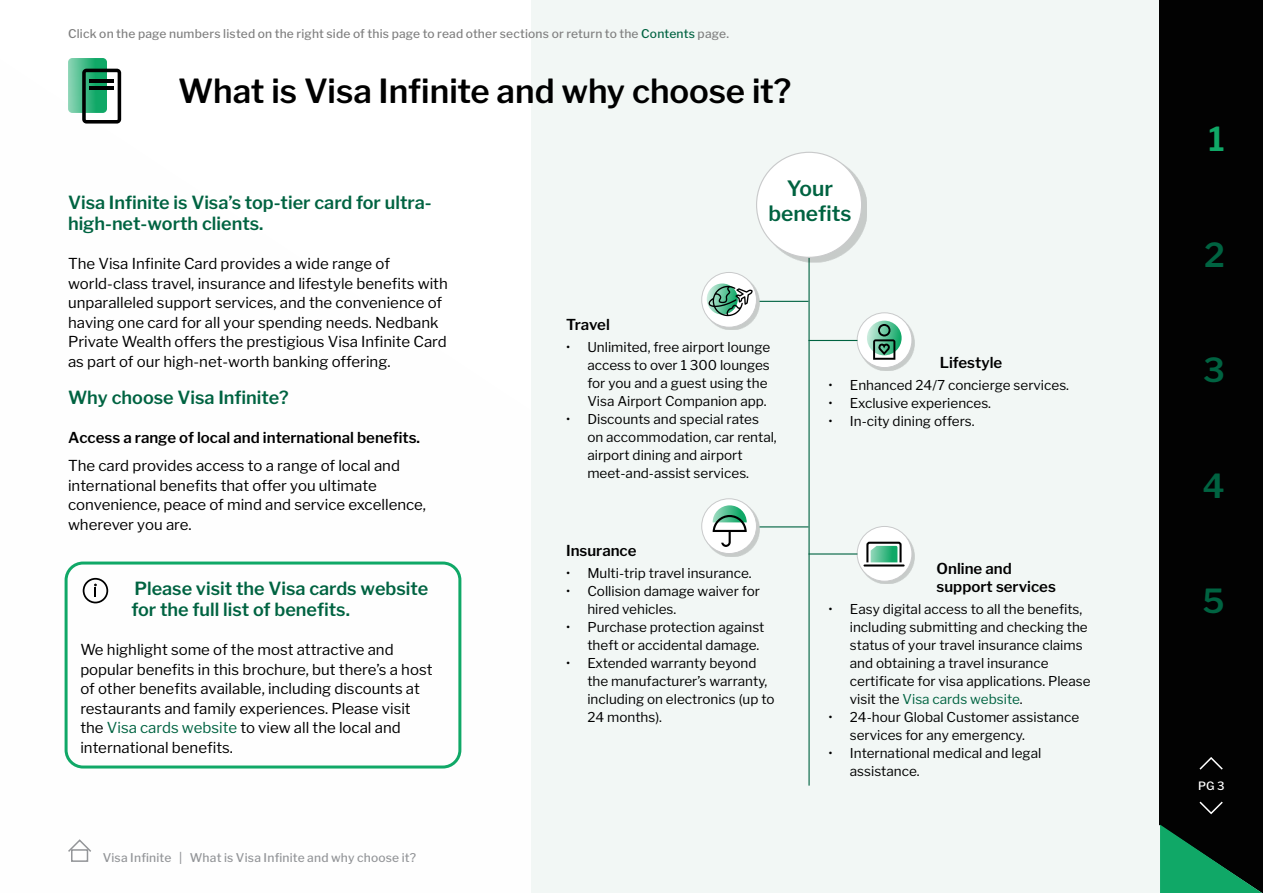
<style>
.page{position:relative;width:1263px;height:893px;background:#fff}
.page>*{position:absolute;margin:0;border:0;box-sizing:border-box;transform-origin:0 0}
.t1{font:600 33px "Libre Franklin";color:#000}
.t2{font:600 33px "Libre Franklin";color:#006341}
.t3{font:600 33px "Libre Franklin";color:#10a867}
.t4{font:600 21px/25.2px "Libre Franklin";color:#006341;text-align:center}
.t5{font:600 18px/21.6px "Libre Franklin";color:#006341}
.t6{font:15px/19.5px "Libre Franklin";color:#000}
.t7{font:600 15px/18px "Libre Franklin";color:#000}
.t8{font:13.5px/18px "Libre Franklin";color:#000}
.t9{font:500 12px "Libre Franklin";letter-spacing:.015em;color:#808080}
.t10{font:500 12px "Libre Franklin";letter-spacing:.015em;color:#939598}
.t11{font:500 11.4px "Libre Franklin";color:#fff}
.s1{color:#006341}
</style>
<div class="page">
<div style="left:531px;top:0;width:629px;height:893px;background:#f2f7f5"></div>
<div style="left:1160px;top:0;width:103px;height:893px;background:#020202"></div>
<svg style="left:1160px;top:825px;width:102px;height:68px"></svg>
<svg style="left:1199px;top:801px;width:24px;height:14px"></svg>
<svg style="left:1199px;top:757px;width:24px;height:13px"></svg>
<div style="left:71px;top:849px;width:17px;height:13px;border:2px solid #939598"></div>
<svg style="left:68px;top:839px;width:23px;height:14px"></svg>
<svg style="left:68px;top:58px;width:39px;height:55px"></svg>
<svg style="left:82px;top:69px;width:39px;height:55px"></svg>
<div style="left:65px;top:561px;width:396px;height:207px;border:3px solid #10a867;border-radius:17px"></div>
<svg style="left:83px;top:578px;width:25px;height:25px"></svg>
<hr style="left:808px;top:230px;width:2px;height:556px;background:#006341">
<div style="left:704px;top:274px;width:55px;height:56px;background:#000;opacity:.18"></div>
<div style="left:702px;top:272px;width:54px;height:55px;background:#fff;border-radius:50%"></div>
<div style="left:701px;top:272px;width:56px;height:55px;border:1px solid #c9cacb;border-radius:50%"></div>
<hr style="left:760px;top:301px;width:48px;height:1px;background:#006341">
<div style="left:859px;top:315px;width:56px;height:55px;background:#000;opacity:.18"></div>
<div style="left:857px;top:313px;width:55px;height:55px;background:#fff;border-radius:50%"></div>
<div style="left:857px;top:312px;width:55px;height:56px;border:1px solid #c9cacb;border-radius:50%"></div>
<hr style="left:808px;top:340px;width:49px;height:1px;background:#006341">
<div style="left:704px;top:501px;width:55px;height:55px;background:#000;opacity:.18"></div>
<div style="left:702px;top:499px;width:54px;height:54px;background:#fff;border-radius:50%"></div>
<div style="left:701px;top:498px;width:56px;height:56px;border:1px solid #c9cacb;border-radius:50%"></div>
<hr style="left:760px;top:526px;width:48px;height:1px;background:#006341">
<div style="left:859px;top:528px;width:56px;height:56px;background:#000;opacity:.18"></div>
<div style="left:857px;top:526px;width:55px;height:55px;background:#fff;border-radius:50%"></div>
<div style="left:857px;top:526px;width:55px;height:55px;border:1px solid #c9cacb;border-radius:50%"></div>
<hr style="left:808px;top:553px;width:49px;height:2px;background:#006341">
<div style="left:760px;top:156px;width:107px;height:106px;background:#000;opacity:.18"></div>
<div style="left:756px;top:152px;width:105px;height:105px;background:#fff;border-radius:50%"></div>
<svg style="left:707px;top:283px;width:31px;height:32px"></svg>
<svg style="left:708px;top:286px;width:45px;height:30px"></svg>
<svg style="left:867px;top:321px;width:35px;height:34px"></svg>
<svg style="left:873px;top:324px;width:22px;height:36px"></svg>
<svg style="left:713px;top:505px;width:34px;height:42px"></svg>
<svg style="left:866px;top:541px;width:36px;height:22px"></svg>
<hr style="left:864px;top:564px;width:40px;height:2px;background:#000">
<p class="t9" style="left:68px;top:26px;width:663px">Click on the page numbers listed on the right side of this page to read other sections or return to the <span class="s1">Contents</span> page.</p>
<h1 class="t1" style="left:178px;top:71px;width:615px">What is Visa Infinite and why choose it?</h1>
<h3 class="t5" style="left:68px;top:191px;width:365px">Visa Infinite is Visa’s top-tier card for ultra&shy;high-net-worth clients.</h3>
<p class="t6" style="left:68px;top:254px;width:381px">The Visa Infinite Card provides a wide range of world-class travel, insurance and lifestyle benefits with unparalleled support services, and the convenience of having one card for all your spending needs. Nedbank Private Wealth offers the prestigious Visa Infinite Card as part of our high-net-worth banking offering.</p>
<h3 class="t5" style="left:68px;top:387px;width:222px">Why choose Visa Infinite?</h3>
<p class="t7" style="left:68px;top:429px;width:354px">Access a range of local and international benefits.</p>
<p class="t6" style="left:68px;top:456px;width:360px">The card provides access to a range of local and international benefits that offer you ultimate convenience, peace of mind and service excellence, wherever you are.</p>
<h3 class="t5" style="left:131px;top:577px;width:298px">Please visit the Visa cards website for the full list of benefits.</h3>
<p class="t6" style="left:80px;top:640px;width:354px">We highlight some of the most attractive and popular benefits in this brochure, but there’s a host of other benefits available, including discounts at restaurants and family experiences. Please visit the <span class="s1">Visa cards website</span> to view all the local and international benefits.</p>
<p class="t10" style="left:103px;top:851px;width:315px">Visa Infinite | What is Visa Infinite and why choose it?</p>
<h2 class="t4" style="left:768px;top:176px;width:85px">Your benefits</h2>
<p class="t7" style="left:566px;top:316px;width:45px">Travel</p>
<p class="t8" style="left:587px;top:338px;width:184px;text-indent:-21px">• Unlimited, free airport lounge access to over 1 300 lounges for you and a guest using the<br>Visa Airport Companion app.</p>
<p class="t8" style="left:587px;top:410px;width:191px;text-indent:-21px">• Discounts and special rates on accommodation, car rental, airport dining and airport meet-and-assist services.</p>
<p class="t7" style="left:566px;top:542px;width:72px">Insurance</p>
<p class="t8" style="left:566px;top:564px;width:187px">• Multi-trip travel insurance.</p>
<p class="t8" style="left:587px;top:582px;width:174px;text-indent:-21px">• Collision damage waiver for hired vehicles.</p>
<p class="t8" style="left:587px;top:618px;width:179px;text-indent:-21px">• Purchase protection against theft or accidental damage.</p>
<p class="t8" style="left:587px;top:654px;width:189px;text-indent:-21px">• Extended warranty beyond the manufacturer’s warranty, including on electronics (up to<br>24 months).</p>
<p class="t7" style="left:940px;top:354px;width:64px">Lifestyle</p>
<p class="t8" style="left:829px;top:376px;width:242px">• Enhanced 24/7 concierge services.</p>
<p class="t8" style="left:829px;top:394px;width:164px">• Exclusive experiences.</p>
<p class="t8" style="left:829px;top:412px;width:147px">• In-city dining offers.</p>
<p class="t7" style="left:937px;top:559px;width:121px">Online and support services</p>
<p class="t8" style="left:850px;top:600px;width:242px;text-indent:-21px">• Easy digital access to all the benefits, including submitting and checking the status of your travel insurance claims and obtaining a travel insurance certificate for visa applications. Please visit the <span class="s1">Visa cards website</span>.</p>
<p class="t8" style="left:850px;top:708px;width:231px;text-indent:-21px">• 24-hour Global Customer assistance services for any emergency.</p>
<p class="t8" style="left:850px;top:744px;width:193px;text-indent:-21px">• International medical and legal assistance.</p>
<h1 class="t3" style="left:1208px;top:119px;width:18px">1</h1>
<h1 class="t2" style="left:1204px;top:235px;width:22px">2</h1>
<h1 class="t2" style="left:1203px;top:350px;width:23px">3</h1>
<h1 class="t2" style="left:1202px;top:466px;width:24px">4</h1>
<h1 class="t2" style="left:1202px;top:581px;width:24px">5</h1>
<p class="t11" style="left:1198px;top:779px;width:28px">PG 3</p>
</div>
